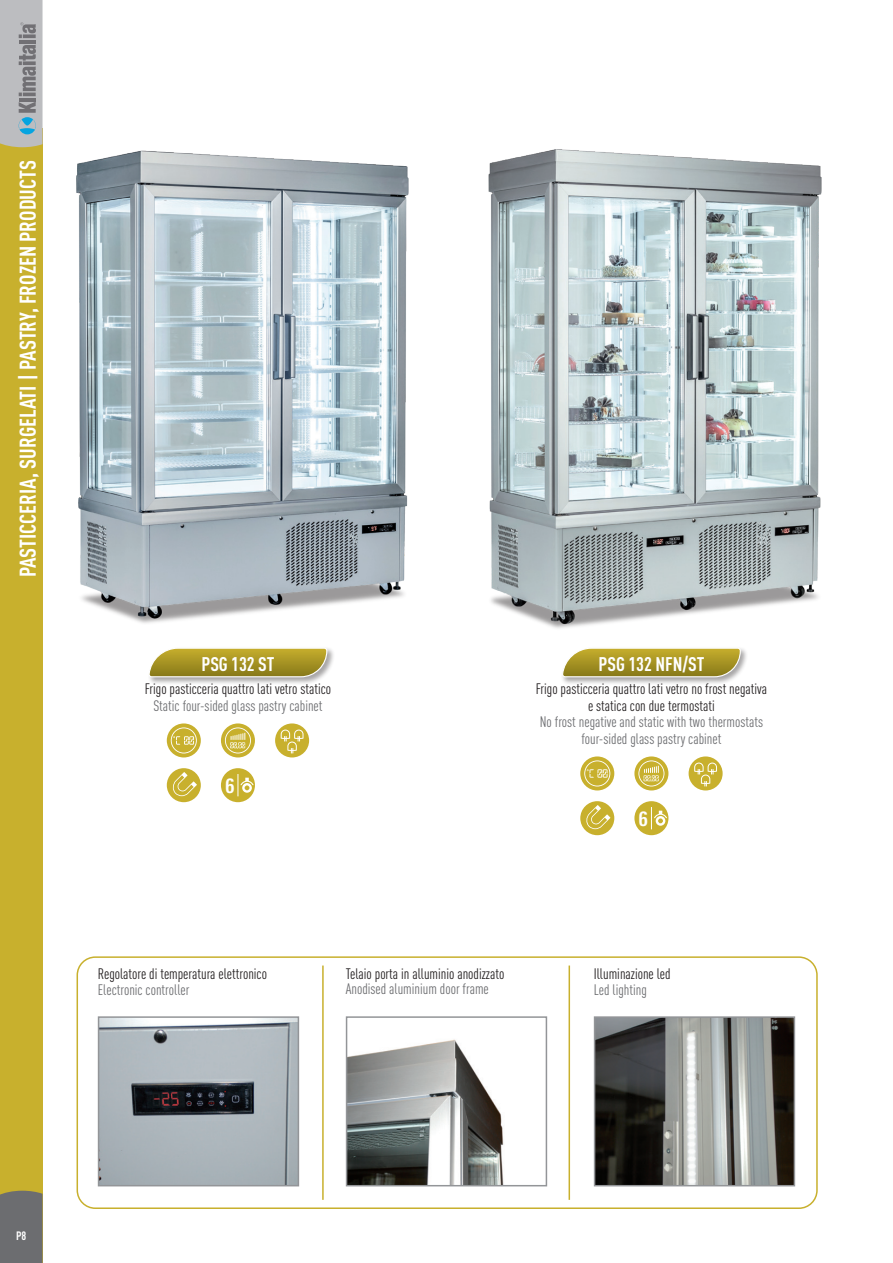
<style>
.page{position:relative;width:893px;height:1263px;background:#fff}
.page>*{position:absolute;margin:0;border:0;box-sizing:border-box;transform-origin:0 0}
.t1{font:700 22.5px "DIN Cond";color:#fff}
.t2{font:700 condensed 20.25px "Linotype Univers";color:#fff}
.t3{font:700 19.5px "DIN Cond";color:#fff}
.t4{font:15px/16.5px "DIN Cond";color:#231f20;text-align:center}
.t5{font:15px "DIN Cond";color:#6c6d70}
.t6{font:700 12px "DIN Cond";color:#fff}
</style>
<div class="page">
<img style="left:76px;top:150px;width:333px;height:473px">
<img style="left:488px;top:149px;width:334px;height:480px">
<div style="left:77px;top:956px;width:741px;height:253px;border:2px solid #c8b02d;border-radius:18px"></div>
<img style="left:349px;top:1039px;width:155px;height:144px">
<div style="left:346px;top:1016px;width:201px;height:170px;border:2px solid #939598"></div>
<img style="left:101px;top:1019px;width:195px;height:164px">
<div style="left:98px;top:1016px;width:201px;height:170px;border:2px solid #939598"></div>
<img style="left:597px;top:1019px;width:195px;height:164px">
<div style="left:594px;top:1016px;width:201px;height:170px;border:2px solid #939598"></div>
<hr style="left:322px;top:965px;width:2px;height:235px;background:#c8b02d">
<hr style="left:569px;top:965px;width:1px;height:235px;background:#c8b02d">
<div style="left:0;top:128px;width:43px;height:1135px;background:#c8b02d"></div>
<div style="left:0;top:1191px;width:43px;height:72px;background:#6c6d70"></div>
<svg style="left:0;top:0;width:43px;height:147px;background:#adb1b4"></svg>
<div style="left:147px;top:646px;width:188px;height:39px;background:#231f20;opacity:.4"></div>
<svg style="left:148px;top:647px;width:180px;height:31px;background:#b3a348"></svg>
<div style="left:167px;top:723px;width:34px;height:34px;background:#c8b02d;border-radius:50%"></div>
<svg style="left:171px;top:727px;width:26px;height:26px"></svg>
<div style="left:221px;top:723px;width:34px;height:34px;background:#c8b02d;border-radius:50%"></div>
<svg style="left:225px;top:727px;width:26px;height:26px"></svg>
<div style="left:275px;top:723px;width:34px;height:34px;background:#c8b02d;border-radius:50%"></div>
<svg style="left:281px;top:729px;width:23px;height:24px"></svg>
<div style="left:167px;top:768px;width:34px;height:34px;background:#c8b02d;border-radius:50%"></div>
<svg style="left:172px;top:772px;width:25px;height:24px"></svg>
<div style="left:221px;top:768px;width:34px;height:34px;background:#c8b02d;border-radius:50%"></div>
<svg style="left:238px;top:774px;width:16px;height:22px"></svg>
<div style="left:561px;top:646px;width:187px;height:39px;background:#231f20;opacity:.4"></div>
<svg style="left:561px;top:647px;width:180px;height:31px;background:#b3a348"></svg>
<svg style="left:580px;top:756px;width:34px;height:34px"></svg>
<svg style="left:584px;top:760px;width:26px;height:26px"></svg>
<svg style="left:634px;top:756px;width:34px;height:34px"></svg>
<svg style="left:638px;top:760px;width:26px;height:26px"></svg>
<div style="left:689px;top:756px;width:34px;height:34px;background:#c8b02d;border-radius:50%"></div>
<svg style="left:694px;top:762px;width:23px;height:24px"></svg>
<div style="left:580px;top:801px;width:34px;height:34px;background:#c8b02d;border-radius:50%"></div>
<svg style="left:585px;top:805px;width:25px;height:24px"></svg>
<div style="left:634px;top:801px;width:34px;height:34px;background:#c8b02d;border-radius:50%"></div>
<svg style="left:651px;top:807px;width:16px;height:22px"></svg>
<h1 class="t1" style="left:14px;top:577px;width:418px;rotate:-90deg">PASTICCERIA, SURGELATI | PASTRY, FROZEN PRODUCTS</h1>
<p class="t3" style="left:201px;top:652px;width:75px">PSG 132 ST</p>
<p class="t4" style="left:145px;top:680px;width:188px">Frigo pasticceria quattro lati vetro statico</p>
<p class="t5" style="left:153px;top:697px;width:171px">Static four-sided glass pastry cabinet</p>
<p class="t2" style="left:225px;top:774px;width:11px">6</p>
<p class="t3" style="left:598px;top:652px;width:108px">PSG 132 NFN/ST</p>
<p class="t4" style="left:536px;top:680px;width:233px">Frigo pasticceria quattro lati vetro no frost negativa e statica con due termostati</p>
<p class="t5" style="left:540px;top:713px;width:225px">No frost negative and static with two thermostats</p>
<p class="t5" style="left:581px;top:730px;width:141px">four-sided glass pastry cabinet</p>
<p class="t2" style="left:638px;top:807px;width:11px">6</p>
<p class="t4" style="left:98px;top:965px;width:171px">Regolatore di temperatura elettronico</p>
<p class="t5" style="left:98px;top:981px;width:93px">Electronic controller</p>
<p class="t4" style="left:346px;top:965px;width:160px">Telaio porta in alluminio anodizzato</p>
<p class="t5" style="left:346px;top:980px;width:144px">Anodised aluminium door frame</p>
<p class="t4" style="left:594px;top:965px;width:78px">Illuminazione led</p>
<p class="t5" style="left:594px;top:981px;width:55px">Led lighting</p>
<p class="t6" style="left:16px;top:1228px;width:12px">P8</p>
</div>
